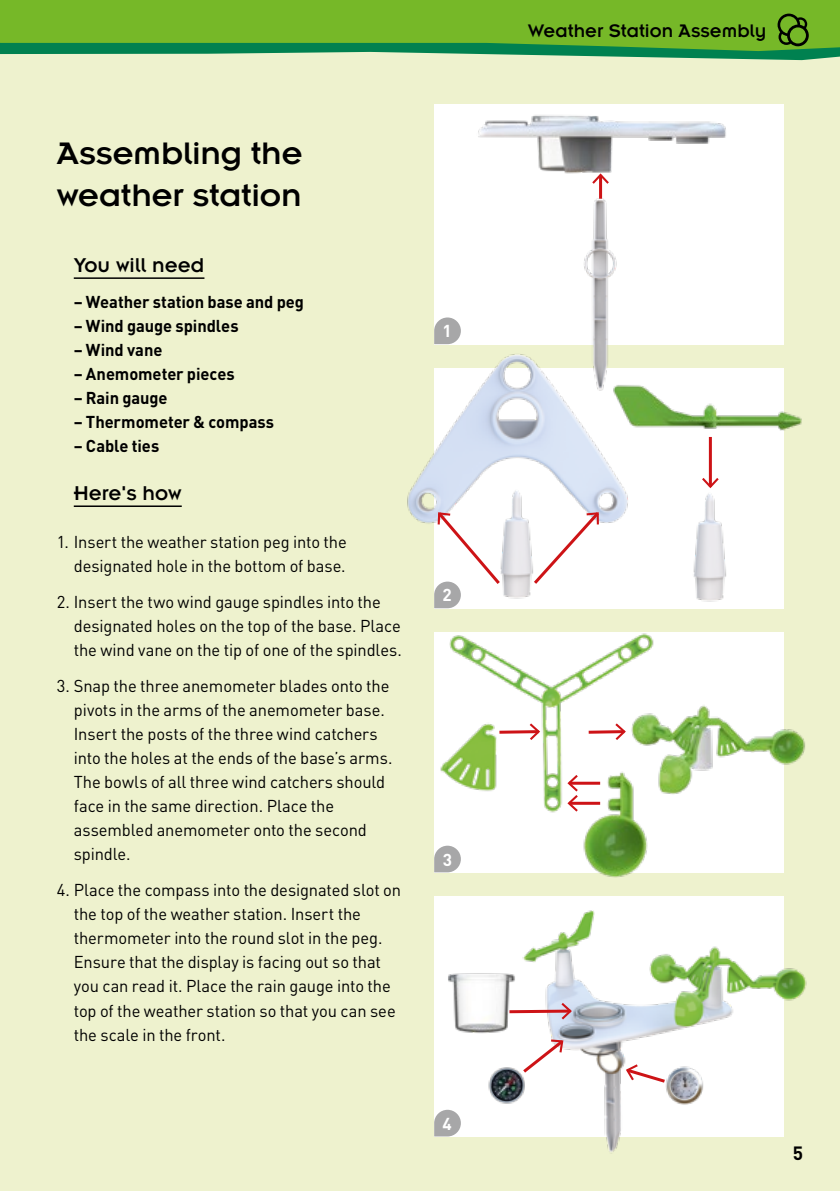
<style>
.page{position:relative;width:840px;height:1191px;background:#fff}
.page>*{position:absolute;margin:0;border:0;box-sizing:border-box;transform-origin:0 0}
.t1{font:34.2px/42px "Insignia LT Pro";letter-spacing:-.005em;color:#000;scale:1.05 1}
.t2{font:22px "Insignia LT Pro";color:#000}
.t3{font:20px "Insignia LT Pro";color:#000}
.t4{font:700 19px "DINOT";color:#000}
.t5{font:700 17.2px "DINOT";color:#fff}
.t6{font:17px/24px "DINOT";letter-spacing:-.005em;color:#000}
.t7{font:700 17px "DINOT";letter-spacing:-.005em;color:#000}
</style>
<div class="page">
<div style="left:0;top:0;width:839px;height:1191px;background:#eef2ce"></div>
<div style="left:434px;top:104px;width:348px;height:240px;background:#fff"></div>
<div style="left:434px;top:368px;width:348px;height:240px;background:#fff"></div>
<div style="left:434px;top:632px;width:348px;height:240px;background:#fff"></div>
<div style="left:434px;top:896px;width:348px;height:240px;background:#fff"></div>
<img style="left:407px;top:344px;width:239px;height:180px">
<img style="left:477px;top:481px;width:76px;height:118px">
<img style="left:558px;top:191px;width:80px;height:213px">
<img style="left:478px;top:115px;width:248px;height:59px">
<img style="left:449px;top:633px;width:205px;height:180px">
<img style="left:440px;top:723px;width:69px;height:78px">
<img style="left:567px;top:765px;width:97px;height:113px">
<img style="left:621px;top:692px;width:184px;height:112px">
<img style="left:434px;top:908px;width:373px;height:246px">
<hr style="left:598px;top:175px;width:3px;height:24px;background:#cd1316">
<svg style="left:589px;top:172px;width:21px;height:14px"></svg>
<img style="left:595px;top:377px;width:207px;height:66px">
<img style="left:693px;top:493px;width:33px;height:109px">
<hr style="left:708px;top:437px;width:3px;height:50px;background:#cd1316">
<svg style="left:702px;top:475px;width:17px;height:14px"></svg>
<svg style="left:530px;top:509px;width:71px;height:78px"></svg>
<hr style="left:568px;top:781px;width:31px;height:3px;background:#cd1316">
<hr style="left:568px;top:801px;width:31px;height:3px;background:#cd1316">
<svg style="left:565px;top:772px;width:14px;height:42px"></svg>
<svg style="left:496px;top:721px;width:45px;height:21px"></svg>
<svg style="left:585px;top:721px;width:42px;height:21px"></svg>
<img style="left:434px;top:968px;width:88px;height:70px">
<svg style="left:506px;top:1000px;width:67px;height:21px"></svg>
<svg style="left:519px;top:1037px;width:47px;height:38px"></svg>
<svg style="left:623px;top:1062px;width:44px;height:23px"></svg>
<svg style="left:0;top:51px;width:839px;height:9px"></svg>
<svg style="left:0;top:0;width:839px;height:51px;background:#67b12c"></svg>
<svg style="left:777px;top:14px;width:31px;height:32px"></svg>
<hr style="left:74px;top:277px;width:130px;height:2px;background:#000">
<hr style="left:74px;top:505px;width:108px;height:2px;background:#000">
<svg style="left:434px;top:317px;width:26px;height:27px"></svg>
<svg style="left:434px;top:509px;width:68px;height:99px"></svg>
<svg style="left:434px;top:845px;width:26px;height:27px"></svg>
<svg style="left:434px;top:1109px;width:26px;height:27px"></svg>
<h1 class="t1" style="left:57px;top:132px;width:236px">Assembling the weather station</h1>
<p class="t2" style="left:74px;top:254px;width:132px">You will need</p>
<p class="t7" style="left:74px;top:291px;width:232px">– Weather station base and peg</p>
<p class="t7" style="left:74px;top:315px;width:166px">– Wind gauge spindles</p>
<p class="t7" style="left:74px;top:339px;width:90px">– Wind vane</p>
<p class="t7" style="left:74px;top:363px;width:162px">– Anemometer pieces</p>
<p class="t7" style="left:74px;top:387px;width:95px">– Rain gauge</p>
<p class="t7" style="left:74px;top:411px;width:202px">– Thermometer &amp; compass</p>
<p class="t7" style="left:74px;top:435px;width:87px">– Cable ties</p>
<p class="t2" style="left:74px;top:482px;width:109px">Here's how</p>
<p class="t6" style="left:57px;top:530px;width:291px;text-align:right">1. Insert the weather station peg into the designated hole in the bottom of base.</p>
<p class="t6" style="left:74px;top:590px;width:329px;text-indent:-17px">2. Insert the two wind gauge spindles into the designated holes on the top of the base. Place the wind vane on the tip of one of the spindles.</p>
<p class="t6" style="left:74px;top:674px;width:320px;text-indent:-17px">3. Snap the three anemometer blades onto the pivots in the arms of the anemometer base.<br>Insert the posts of the three wind catchers into the holes at the ends of the base’s arms.<br>The bowls of all three wind catchers should face in the same direction. Place the assembled anemometer onto the second spindle.</p>
<p class="t6" style="left:74px;top:878px;width:329px;text-indent:-17px">4. Place the compass into the designated slot on the top of the weather station. Insert the thermometer into the round slot in the peg.<br>Ensure that the display is facing out so that you can read it. Place the rain gauge into the top of the weather station so that you can see the scale in the front.</p>
<p class="t5" style="left:442px;top:320px;width:11px">1</p>
<p class="t5" style="left:442px;top:584px;width:11px">2</p>
<p class="t5" style="left:442px;top:848px;width:11px">3</p>
<p class="t5" style="left:442px;top:1112px;width:11px">4</p>
<p class="t3" style="left:527px;top:20px;width:240px">Weather Station Assembly</p>
<p class="t4" style="left:792px;top:1140px;width:12px">5</p>
</div>
